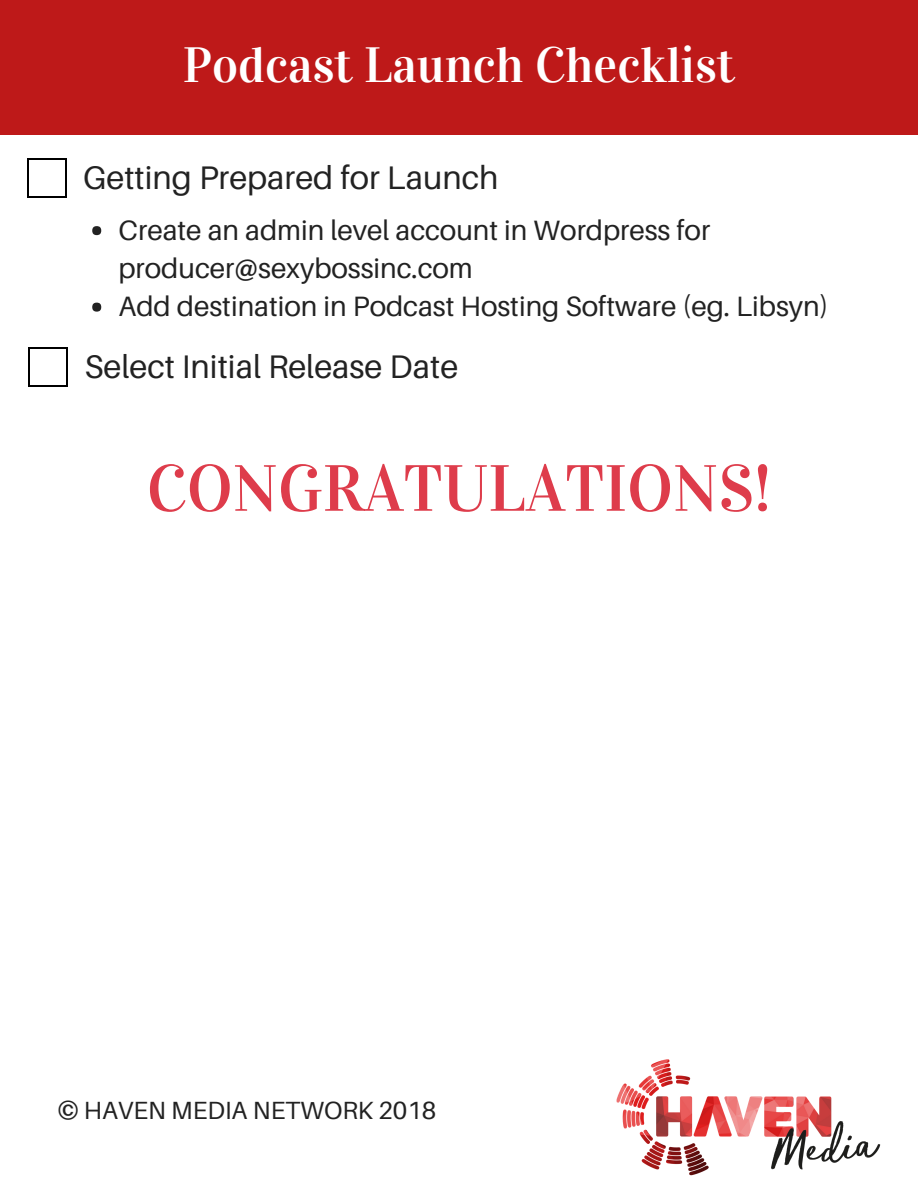
<style>
.page{position:relative;width:918px;height:1188px;background:#fff}
.page>*{position:absolute;margin:0;border:0;box-sizing:border-box;transform-origin:0 0}
.t1{font:65.4px "Vidaloka";color:#de3c4b}
.t2{font:49.8px "Vidaloka";color:#fff}
.t3{font:32.7px "Aileron";color:#222}
.t4{font:28.05px/38.2px "Aileron";color:#222}
.t5{font:24.9px "Aileron";color:#222}
</style>
<div class="page">
<img style="left:616px;top:1059px;width:265px;height:117px">
<div style="left:0;top:0;width:918px;height:135px;background:#be1919"></div>
<hr style="left:27px;top:160px;width:1px;height:37px;background:#000">
<hr style="left:65px;top:160px;width:1px;height:37px;background:#000">
<hr style="left:28px;top:197px;width:37px;height:1px;background:#000">
<hr style="left:28px;top:159px;width:37px;height:1px;background:#000">
<div style="left:92px;top:226px;width:9px;height:9px;background:#222;border-radius:50%"></div>
<div style="left:92px;top:303px;width:9px;height:9px;background:#222;border-radius:50%"></div>
<hr style="left:28px;top:349px;width:1px;height:37px;background:#000">
<hr style="left:66px;top:349px;width:1px;height:37px;background:#000">
<hr style="left:29px;top:386px;width:37px;height:1px;background:#000">
<hr style="left:29px;top:348px;width:37px;height:1px;background:#000">
<h2 class="t2" style="left:183px;top:35px;width:554px">Podcast Launch Checklist</h2>
<p class="t3" style="left:83px;top:157px;width:417px">Getting Prepared for Launch</p>
<p class="t4" style="left:119px;top:210px;width:712px">Create an admin level account in Wordpress for producer@sexybossinc.com<br>Add destination in Podcast Hosting Software (eg. Libsyn)</p>
<p class="t3" style="left:84px;top:346px;width:375px">Select Initial Release Date</p>
<h1 class="t1" style="left:147px;top:449px;width:626px">CONGRATULATIONS!</h1>
<p class="t5" style="left:58px;top:1095px;width:380px">© HAVEN MEDIA NETWORK 2018</p>
</div>
